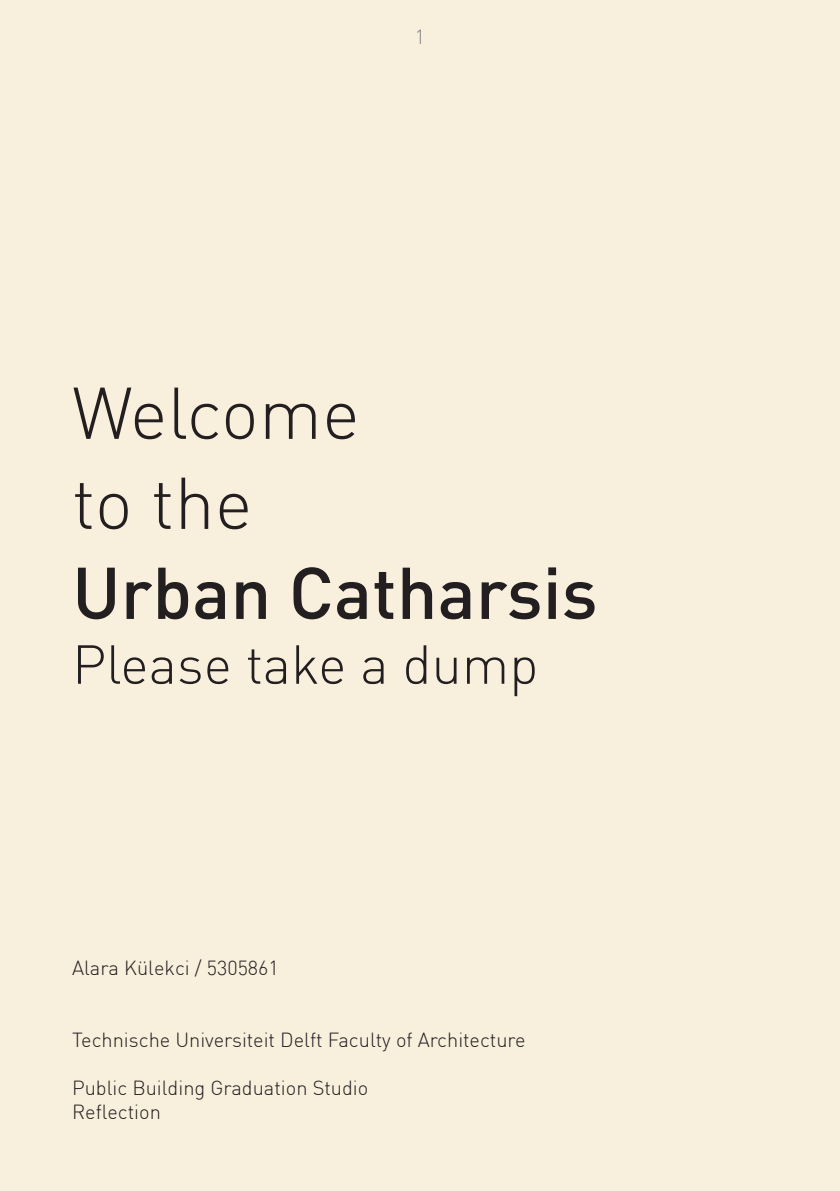
<style>
.page{position:relative;width:840px;height:1191px;background:#fff}
.page>*{position:absolute;margin:0;border:0;box-sizing:border-box;transform-origin:0 0}
.t1{font:500 72px/90px "DIN";color:#231f20}
.t2{font:54px "DIN Light Alternate";color:#231f20}
.t3{font:300 20px/24px "DIN";color:#231f20}
.t4{font:300 20px "DIN";color:#808285}
.s1{font-family:"DIN Light Alternate";font-weight:400}
</style>
<div class="page">
<div style="left:0;top:0;width:839px;height:1191px;background:#f9efdd"></div>
<p class="t4" style="left:414px;top:24px;width:12px">1</p>
<p class="t1" style="left:72px;top:365px;width:527px"><span class="s1">Welcome<br>to the<br></span>Urban Catharsis</p>
<p class="t2" style="left:72px;top:631px;width:467px">Please take a dump</p>
<p class="t3" style="left:72px;top:955px;width:208px">Alara Külekci / 5305861</p>
<p class="t3" style="left:72px;top:1027px;width:454px">Technische Universiteit Delft Faculty of Architecture</p>
<p class="t3" style="left:72px;top:1075px;width:297px">Public Building Graduation Studio<br>Reflection</p>
</div>
